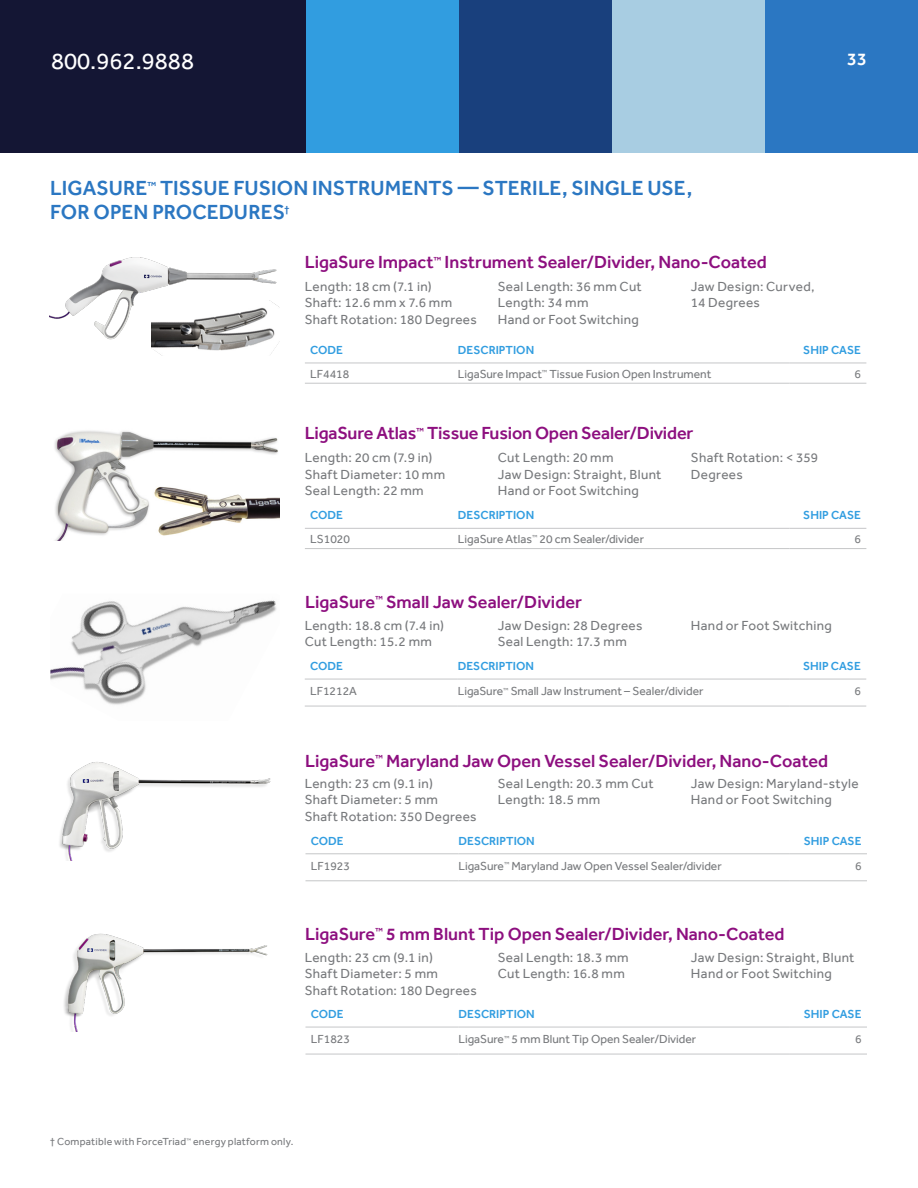
<style>
.page{position:relative;width:918px;height:1188px;background:#fff}
.page>*{position:absolute;margin:0;border:0;box-sizing:border-box;transform-origin:0 0}
.t1{font:24px "Effra";color:#fff}
.t2{font:500 21px/24px "Effra";color:#2b77c2}
.t3{font:500 18px "Effra";color:#8d0f7f}
.t4{font:500 18px "Effra";color:#fff}
.t5{font:13.5px/16.5px "Effra";letter-spacing:.025em;color:#77797c}
.t6{font:12px "Effra";color:#77797c}
.t7{font:500 12px "Effra";color:#319de0}
.t8{font:10.5px "Effra";letter-spacing:.02em;color:#77797c}
</style>
<div class="page">
<div style="left:612px;top:0;width:153px;height:153px;background:#a8cde2"></div>
<div style="left:459px;top:0;width:153px;height:153px;background:#19407d"></div>
<div style="left:306px;top:0;width:153px;height:153px;background:#319de0"></div>
<div style="left:0;top:0;width:306px;height:153px;background:#141634"></div>
<div style="left:765px;top:0;width:153px;height:153px;background:#2b77c2"></div>
<img style="left:50px;top:257px;width:227px;height:88px">
<img style="left:152px;top:300px;width:127px;height:56px">
<img style="left:54px;top:430px;width:224px;height:110px">
<img style="left:152px;top:479px;width:127px;height:61px">
<svg style="left:305px;top:362px;width:561px;height:21px"></svg>
<hr style="left:789px;top:363px;width:77px;height:1px;background:#c5c6c8">
<hr style="left:789px;top:383px;width:77px;height:1px;background:#c5c6c8">
<hr style="left:305px;top:383px;width:153px;height:1px;background:#c5c6c8">
<hr style="left:458px;top:383px;width:331px;height:1px;background:#c5c6c8">
<hr style="left:305px;top:363px;width:153px;height:1px;background:#c5c6c8">
<hr style="left:458px;top:363px;width:331px;height:1px;background:#c5c6c8">
<svg style="left:305px;top:527px;width:561px;height:1px"></svg>
<hr style="left:789px;top:528px;width:77px;height:1px;background:#c5c6c8">
<hr style="left:789px;top:548px;width:77px;height:1px;background:#c5c6c8">
<hr style="left:305px;top:548px;width:153px;height:1px;background:#c5c6c8">
<hr style="left:458px;top:548px;width:331px;height:1px;background:#c5c6c8">
<hr style="left:305px;top:528px;width:153px;height:1px;background:#c5c6c8">
<hr style="left:458px;top:528px;width:331px;height:1px;background:#c5c6c8">
<img style="left:50px;top:600px;width:227px;height:105px">
<svg style="left:305px;top:678px;width:561px;height:28px"></svg>
<hr style="left:789px;top:679px;width:77px;height:1px;background:#c5c6c8">
<hr style="left:789px;top:706px;width:77px;height:1px;background:#c5c6c8">
<hr style="left:305px;top:706px;width:153px;height:1px;background:#c5c6c8">
<hr style="left:458px;top:706px;width:331px;height:1px;background:#c5c6c8">
<hr style="left:305px;top:679px;width:153px;height:1px;background:#c5c6c8">
<hr style="left:458px;top:679px;width:331px;height:1px;background:#c5c6c8">
<svg style="left:306px;top:854px;width:561px;height:1px"></svg>
<hr style="left:790px;top:853px;width:77px;height:1px;background:#c5c6c8">
<hr style="left:790px;top:880px;width:77px;height:1px;background:#c5c6c8">
<hr style="left:305px;top:880px;width:153px;height:1px;background:#c5c6c8">
<hr style="left:458px;top:880px;width:332px;height:1px;background:#c5c6c8">
<hr style="left:305px;top:853px;width:153px;height:1px;background:#c5c6c8">
<hr style="left:458px;top:853px;width:332px;height:1px;background:#c5c6c8">
<svg style="left:305px;top:1026px;width:562px;height:28px"></svg>
<hr style="left:790px;top:1027px;width:77px;height:1px;background:#c5c6c8">
<hr style="left:790px;top:1054px;width:77px;height:1px;background:#c5c6c8">
<hr style="left:305px;top:1054px;width:153px;height:1px;background:#c5c6c8">
<hr style="left:458px;top:1054px;width:332px;height:1px;background:#c5c6c8">
<hr style="left:305px;top:1027px;width:153px;height:1px;background:#c5c6c8">
<hr style="left:458px;top:1027px;width:332px;height:1px;background:#c5c6c8">
<img style="left:59px;top:762px;width:212px;height:98px">
<img style="left:64px;top:933px;width:204px;height:99px">
<h1 class="t1" style="left:51px;top:47px;width:145px">800.962.9888</h1>
<h3 class="t4" style="left:847px;top:49px;width:21px">33</h3>
<h2 class="t2" style="left:50px;top:176px;width:643px">LIGASURE<sup>™</sup> TISSUE FUSION INSTRUMENTS — STERILE, SINGLE USE,<br>FOR OPEN PROCEDURES<sup>†</sup></h2>
<h3 class="t3" style="left:305px;top:252px;width:464px">LigaSure Impact<sup>™</sup> Instrument Sealer/Divider, Nano-Coated</h3>
<p class="t5" style="left:305px;top:278px;width:174px">Length: 18 cm (7.1 in)<br>Shaft: 12.6 mm x 7.6 mm<br>Shaft Rotation: 180 Degrees</p>
<p class="t5" style="left:498px;top:278px;width:145px">Seal Length: 36 mm Cut<br>Length: 34 mm<br>Hand or Foot Switching</p>
<p class="t5" style="left:691px;top:278px;width:125px">Jaw Design: Curved,<br>14 Degrees</p>
<p class="t7" style="left:310px;top:343px;width:34px">CODE</p>
<p class="t7" style="left:458px;top:343px;width:78px">DESCRIPTION</p>
<p class="t7" style="left:803px;top:343px;width:59px">SHIP CASE</p>
<p class="t6" style="left:310px;top:367px;width:41px">LF4418</p>
<p class="t6" style="left:458px;top:367px;width:255px">LigaSure Impact<sup>™</sup> Tissue Fusion Open Instrument</p>
<p class="t6" style="left:854px;top:367px;width:8px">6</p>
<h3 class="t3" style="left:305px;top:423px;width:390px">LigaSure Atlas<sup>™</sup> Tissue Fusion Open Sealer/Divider</h3>
<p class="t5" style="left:305px;top:449px;width:142px">Length: 20 cm (7.9 in)<br>Shaft Diameter: 10 mm<br>Seal Length: 22 mm</p>
<p class="t5" style="left:498px;top:449px;width:165px">Cut Length: 20 mm<br>Jaw Design: Straight, Blunt<br>Hand or Foot Switching</p>
<p class="t5" style="left:691px;top:449px;width:129px">Shaft Rotation: &lt; 359<br>Degrees</p>
<p class="t7" style="left:310px;top:508px;width:34px">CODE</p>
<p class="t7" style="left:458px;top:508px;width:78px">DESCRIPTION</p>
<p class="t7" style="left:803px;top:508px;width:59px">SHIP CASE</p>
<p class="t6" style="left:310px;top:532px;width:41px">LS1020</p>
<p class="t6" style="left:458px;top:532px;width:188px">LigaSure Atlas<sup>™</sup> 20 cm Sealer/divider</p>
<p class="t6" style="left:854px;top:532px;width:8px">6</p>
<h3 class="t3" style="left:305px;top:591px;width:278px">LigaSure<sup>™</sup> Small Jaw Sealer/Divider</h3>
<p class="t5" style="left:305px;top:617px;width:141px">Length: 18.8 cm (7.4 in)<br>Cut Length: 15.2 mm</p>
<p class="t5" style="left:498px;top:617px;width:146px">Jaw Design: 28 Degrees<br>Seal Length: 17.3 mm</p>
<p class="t5" style="left:691px;top:617px;width:142px">Hand or Foot Switching</p>
<p class="t7" style="left:310px;top:659px;width:34px">CODE</p>
<p class="t7" style="left:458px;top:659px;width:78px">DESCRIPTION</p>
<p class="t7" style="left:803px;top:659px;width:59px">SHIP CASE</p>
<p class="t6" style="left:310px;top:684px;width:48px">LF1212A</p>
<p class="t6" style="left:458px;top:684px;width:247px">LigaSure<sup>™</sup> Small Jaw Instrument – Sealer/divider</p>
<p class="t6" style="left:854px;top:684px;width:8px">6</p>
<h3 class="t3" style="left:305px;top:750px;width:524px">LigaSure<sup>™</sup> Maryland Jaw Open Vessel Sealer/Divider, Nano-Coated</h3>
<p class="t5" style="left:305px;top:775px;width:173px">Length: 23 cm (9.1 in)<br>Shaft Diameter: 5 mm<br>Shaft Rotation: 350 Degrees</p>
<p class="t5" style="left:498px;top:775px;width:157px">Seal Length: 20.3 mm Cut<br>Length: 18.5 mm</p>
<p class="t5" style="left:691px;top:775px;width:169px">Jaw Design: Maryland-style<br>Hand or Foot Switching</p>
<p class="t7" style="left:311px;top:834px;width:34px">CODE</p>
<p class="t7" style="left:458px;top:834px;width:78px">DESCRIPTION</p>
<p class="t7" style="left:804px;top:834px;width:59px">SHIP CASE</p>
<p class="t6" style="left:311px;top:859px;width:41px">LF1923</p>
<p class="t6" style="left:458px;top:859px;width:265px">LigaSure<sup>™</sup> Maryland Jaw Open Vessel Sealer/divider</p>
<p class="t6" style="left:855px;top:859px;width:8px">6</p>
<h3 class="t3" style="left:305px;top:923px;width:481px">LigaSure<sup>™</sup> 5 mm Blunt Tip Open Sealer/Divider, Nano-Coated</h3>
<p class="t5" style="left:305px;top:949px;width:174px">Length: 23 cm (9.1 in)<br>Shaft Diameter: 5 mm<br>Shaft Rotation: 180 Degrees</p>
<p class="t5" style="left:498px;top:949px;width:132px">Seal Length: 18.3 mm<br>Cut Length: 16.8 mm</p>
<p class="t5" style="left:691px;top:949px;width:165px">Jaw Design: Straight, Blunt<br>Hand or Foot Switching</p>
<p class="t7" style="left:311px;top:1007px;width:34px">CODE</p>
<p class="t7" style="left:458px;top:1007px;width:78px">DESCRIPTION</p>
<p class="t7" style="left:804px;top:1007px;width:59px">SHIP CASE</p>
<p class="t6" style="left:311px;top:1032px;width:41px">LF1823</p>
<p class="t6" style="left:458px;top:1032px;width:239px">LigaSure<sup>™</sup> 5 mm Blunt Tip Open Sealer/Divider</p>
<p class="t6" style="left:855px;top:1032px;width:8px">6</p>
<p class="t8" style="left:50px;top:1136px;width:245px">† Compatible with ForceTriad<sup>™</sup> energy platform only.</p>
</div>
